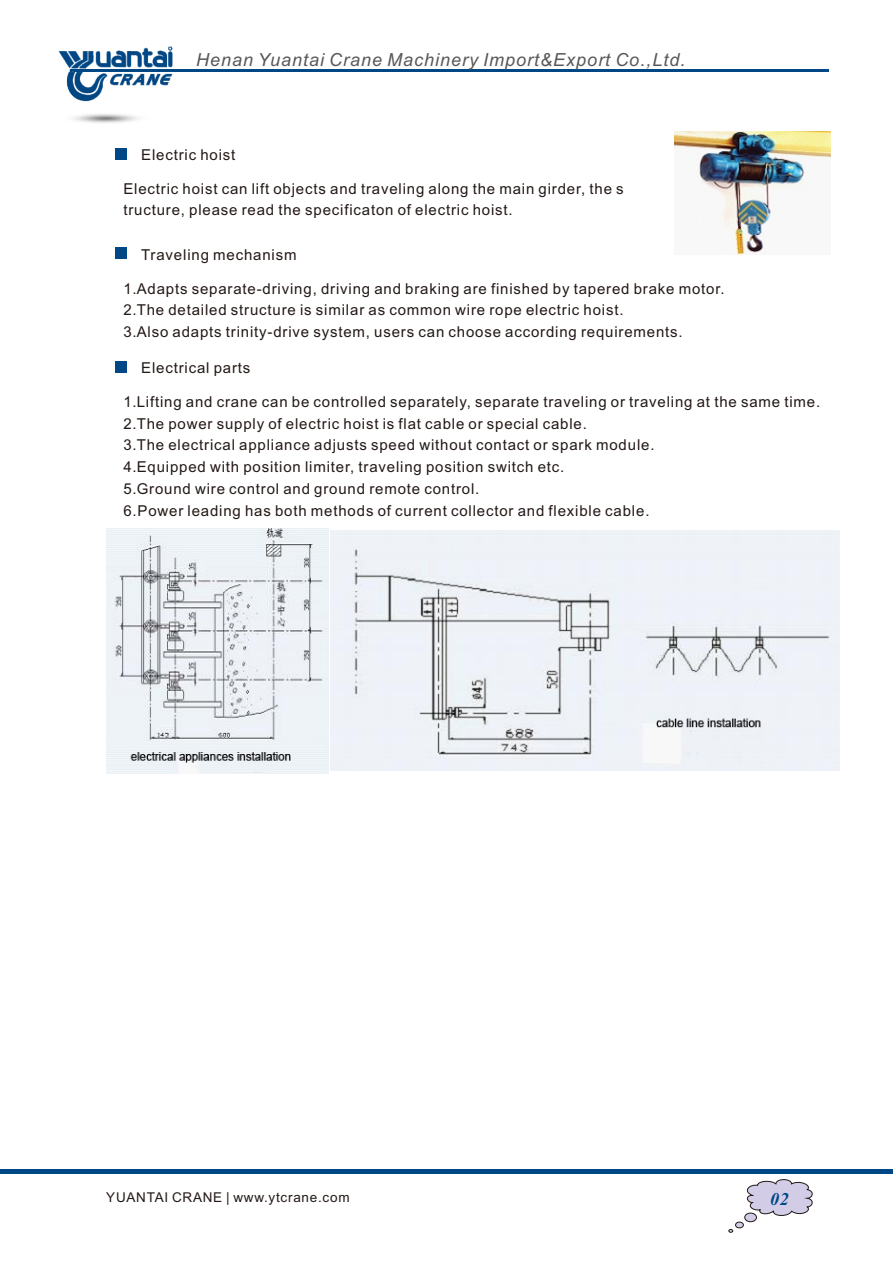
<style>
.page{position:relative;width:893px;height:1263px;background:#fff}
.page>*{position:absolute;margin:0;border:0;box-sizing:border-box;transform-origin:0 0}
.t1{font:italic 18px "Arial";letter-spacing:.055em;color:#595857}
.t2{font:italic 700 18px "Times New Roman";color:#004785}
.t3{font:15px/21.8px "Arial";letter-spacing:.055em;color:#231916}
.t4{font:13.5px "Arial";letter-spacing:.055em;color:#231916}
</style>
<div class="page">
<hr style="left:71px;top:69px;width:758px;height:2px;background:#004785">
<div style="left:0;top:1169px;width:893px;height:5px;background:#004785"></div>
<img style="left:58px;top:46px;width:120px;height:77px">
<svg style="left:728px;top:1179px;width:85px;height:54px"></svg>
<div style="left:115px;top:148px;width:12px;height:11px;background:#004785"></div>
<div style="left:115px;top:247px;width:12px;height:12px;background:#004785"></div>
<div style="left:115px;top:361px;width:12px;height:12px;background:#004785"></div>
<img style="left:674px;top:132px;width:156px;height:123px">
<img style="left:106px;top:529px;width:222px;height:245px">
<img style="left:331px;top:530px;width:509px;height:240px">
<p class="t1" style="left:196px;top:53px;width:491px">Henan Yuantai Crane Machinery Import&amp;Export Co.,Ltd.</p>
<p class="t3" style="left:141px;top:145px;width:96px">Electric hoist</p>
<p class="t3" style="left:123px;top:179px;width:502px">Electric hoist can lift objects and traveling along the main girder, the s tructure, please read the specificaton of electric hoist.</p>
<p class="t3" style="left:141px;top:245px;width:157px">Traveling mechanism</p>
<p class="t3" style="left:123px;top:279px;width:603px">1.Adapts separate-driving, driving and braking are finished by tapered brake motor.<br>2.The detailed structure is similar as common wire rope electric hoist.<br>3.Also adapts trinity-drive system, users can choose according requirements.</p>
<p class="t3" style="left:141px;top:359px;width:111px">Electrical parts</p>
<p class="t3" style="left:123px;top:392px;width:698px">1.Lifting and crane can be controlled separately, separate traveling or traveling at the same time.<br>2.The power supply of electric hoist is flat cable or special cable.<br>3.The electrical appliance adjusts speed without contact or spark module.<br>4.Equipped with position limiter, traveling position switch etc.<br>5.Ground wire control and ground remote control.<br>6.Power leading has both methods of current collector and flexible cable.</p>
<p class="t4" style="left:106px;top:1192px;width:245px">YUANTAI CRANE | www.ytcrane.com</p>
<p class="t2" style="left:770px;top:1192px;width:20px">02</p>
</div>
